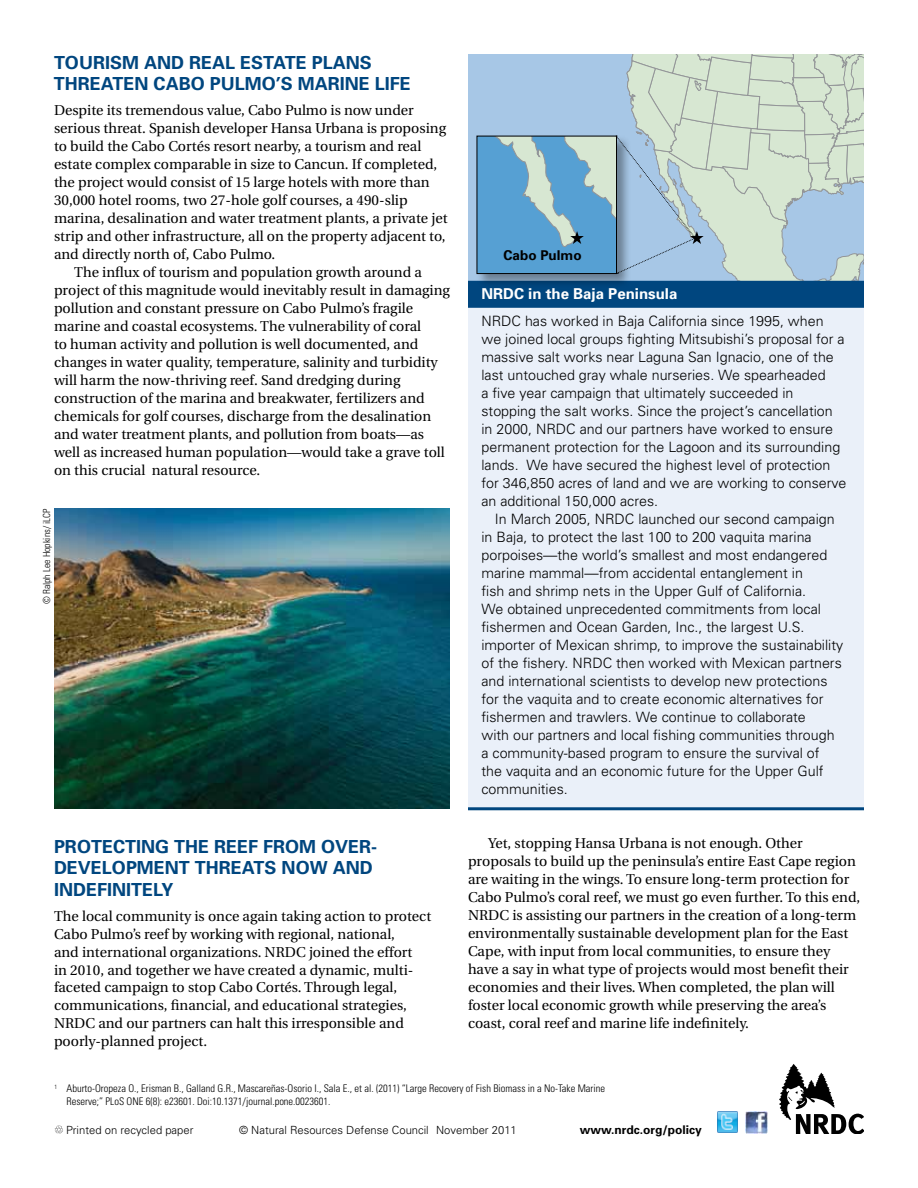
<style>
.page{position:relative;width:918px;height:1188px;background:#fff}
.page>*{position:absolute;margin:0;border:0;box-sizing:border-box;transform-origin:0 0}
.t1{font:700 18px/21.6px "Univers";color:#00467f}
.t2{font:700 15px "Univers";color:#fff}
.t3{font:14.25px/18px "Utopia";color:#000}
.t4{font:300 14.25px/18px "Univers";color:#000}
.t5{font:700 13.5px "Univers";color:#000}
.t6{font:700 12px "Univers";color:#000}
.t7{font:300 11.25px "Univers";color:#000}
.t8{font:300 condensed 10.5px/12.6px "Univers";color:#000}
.t9{font:300 condensed 9.75px "Univers";color:#000}
</style>
<div class="page">
<div style="left:468px;top:291px;width:396px;height:518px;background:#eaf0f9"></div>
<svg style="left:55px;top:1126px;width:8px;height:8px"></svg>
<svg style="left:779px;top:1064px;width:85px;height:70px"></svg>
<img style="left:717px;top:1112px;width:21px;height:20px">
<img style="left:745px;top:1111px;width:23px;height:22px">
<div style="left:468px;top:281px;width:396px;height:27px;background:#00467f"></div>
<hr style="left:468px;top:807px;width:396px;height:3px;background:#00467f">
<img style="left:54px;top:508px;width:396px;height:300px">
<svg style="left:477px;top:54px;width:387px;height:230px;background:#a9c8d2"></svg>
<p class="t1" style="left:54px;top:51px;width:319px">TO URISM AND REAL ESTATE PLANS<br>THR</p>
<p class="t1" style="left:90px;top:73px;width:322px">EATEN CABO PULMO’S MARINE LIFE</p>
<p class="t3" style="left:54px;top:101px;width:361px">Despite its tremendous value, Cabo Pulmo is now under</p>
<p class="t3" style="left:54px;top:119px;width:394px">serious threat. Spanish developer Hansa Urbana is proposing</p>
<p class="t3" style="left:54px;top:137px;width:369px">to build the Cabo Cortés resort nearby, a tourism and real</p>
<p class="t3" style="left:54px;top:155px;width:385px">estate complex comparable in size to Cancun. If completed,</p>
<p class="t3" style="left:54px;top:173px;width:377px">the project would consist of 15 large hotels with more than</p>
<p class="t3" style="left:54px;top:191px;width:355px">30,000 hotel rooms, two 27-hole golf courses, a 490-slip</p>
<p class="t3" style="left:54px;top:209px;width:395px">marina, desalination and water treatment plants, a private jet</p>
<p class="t3" style="left:54px;top:227px;width:393px">strip and other infrastructure, all on the property adjacent to,</p>
<p class="t3" style="left:54px;top:245px;width:223px">and directly north of, Cabo Pulmo.</p>
<p class="t3" style="left:74px;top:263px;width:349px">The influx of tourism and population growth around a</p>
<p class="t3" style="left:54px;top:281px;width:397px">project of this magnitude would inevitably result in damaging</p>
<p class="t3" style="left:54px;top:299px;width:361px">pollution and constant pressure on Cabo Pulmo’s fragile</p>
<p class="t3" style="left:54px;top:317px;width:369px">marine and coastal ecosystems. The vulnerability of coral</p>
<p class="t3" style="left:54px;top:335px;width:366px">to human activity and pollution is well documented, and</p>
<p class="t3" style="left:54px;top:353px;width:385px">changes in water quality, temperature, salinity and turbidity</p>
<p class="t3" style="left:54px;top:371px;width:348px">will harm the now-thriving reef. Sand dredging during</p>
<p class="t3" style="left:54px;top:389px;width:372px">construction of the marina and breakwater, fertilizers and</p>
<p class="t3" style="left:54px;top:407px;width:379px">chemicals for golf courses, discharge from the desalination</p>
<p class="t3" style="left:54px;top:425px;width:372px">and water treatment plants, and pollution from boats—as</p>
<p class="t3" style="left:54px;top:443px;width:392px">well as increased human population—would take a grave toll</p>
<p class="t3" style="left:54px;top:461px;width:208px">on this crucial natural resource.</p>
<p class="t9" style="left:41px;top:604px;width:97px;rotate:-90deg">© Ralph Lee Hopkins/ iLCP</p>
<p class="t1" style="left:54px;top:835px;width:223px">PROTECTING THE REEF FROM</p>
<p class="t1" style="left:321px;top:835px;width:57px">OVER-</p>
<p class="t1" style="left:54px;top:857px;width:73px">DEVELOPM</p>
<p class="t1" style="left:154px;top:857px;width:54px">ENT THR</p>
<p class="t1" style="left:231px;top:857px;width:67px">EATS NOW</p>
<p class="t1" style="left:333px;top:857px;width:41px">AND</p>
<p class="t1" style="left:54px;top:878px;width:121px">INDEFINITELY</p>
<p class="t3" style="left:54px;top:907px;width:379px">The local community is once again taking action to protect Cabo Pulmo’s reef by working with regional, national,<br>and international organizations. NRDC joined the effort<br>in 2010, and together we have created a dynamic, multi&shy;faceted campaign to stop Cabo Cortés. Through legal, communications, financial, and educational strategies, NRDC and our partners can halt this irresponsible and poorly-planned project.</p>
<p class="t5" style="left:504px;top:246px;width:80px">CABO PULMO</p>
<p class="t2" style="left:482px;top:284px;width:197px">NRDC IN THE BAJA PENINSULA</p>
<p class="t4" style="left:482px;top:311px;width:367px">NRDC has worked in Baja California since 1995, when we joined local groups fighting Mitsubishi’s proposal for a massive salt works near Laguna San Ignacio, one of the last untouched gray whale nurseries. We spearheaded<br>a five year campaign that ultimately succeeded in stopping the salt works. Since the project’s cancellation in 2000, NRDC and our partners have worked to ensure permanent protection for the Lagoon and its surrounding lands. We have secured the highest level of protection for 346,850 acres of land and we are working to conserve an additional 150,000 acres.</p>
<p class="t4" style="left:482px;top:509px;width:363px;text-indent:13px">In March 2005, NRDC launched our second campaign in Baja, to protect the last 100 to 200 vaquita marina porpoises—the world’s smallest and most endangered marine mammal—from accidental entanglement in<br>fish and shrimp nets in the Upper Gulf of California.<br>We obtained unprecedented commitments from local fishermen and Ocean Garden, Inc., the largest U.S. importer of Mexican shrimp, to improve the sustainability of the fishery. NRDC then worked with Mexican partners and international scientists to develop new protections for the vaquita and to create economic alternatives for fishermen and trawlers. We continue to collaborate<br>with our partners and local fishing communities through a community-based program to ensure the survival of the vaquita and an economic future for the Upper Gulf communities.</p>
<p class="t3" style="left:468px;top:834px;width:394px;text-indent:20px">Yet, stopping Hansa Urbana is not enough. Other proposals to build up the peninsula’s entire East Cape region are waiting in the wings. To ensure long-term protection for Cabo Pulmo’s coral reef, we must go even further. To this end, NRDC is assisting our partners in the creation of a long-term environmentally sustainable development plan for the East Cape, with input from local communities, to ensure they have a say in what type of projects would most benefit their economies and their lives. When completed, the plan will foster local economic growth while preserving the area’s coast, coral reef and marine life indefinitely.</p>
<p class="t8" style="left:67px;top:1082px;width:540px;text-indent:-12px"><sup>1</sup> Aburto-Oropeza O., Erisman B., Galland G.R., Mascareñas-Osorio I., Sala E., et al. (2011) “Large Recovery of Fish Biomass in a No-Take Marine<br>Reserve;” PLoS ONE 6(8): e23601. Doi:10.1371/journal.pone.0023601.</p>
<p class="t7" style="left:66px;top:1123px;width:129px">Printed on recycled paper</p>
<p class="t7" style="left:239px;top:1123px;width:279px">© Natural Resources Defense Council November 2011</p>
<p class="t6" style="left:580px;top:1122px;width:124px">WWW.NRDC.ORG/POLICY</p>
</div>
